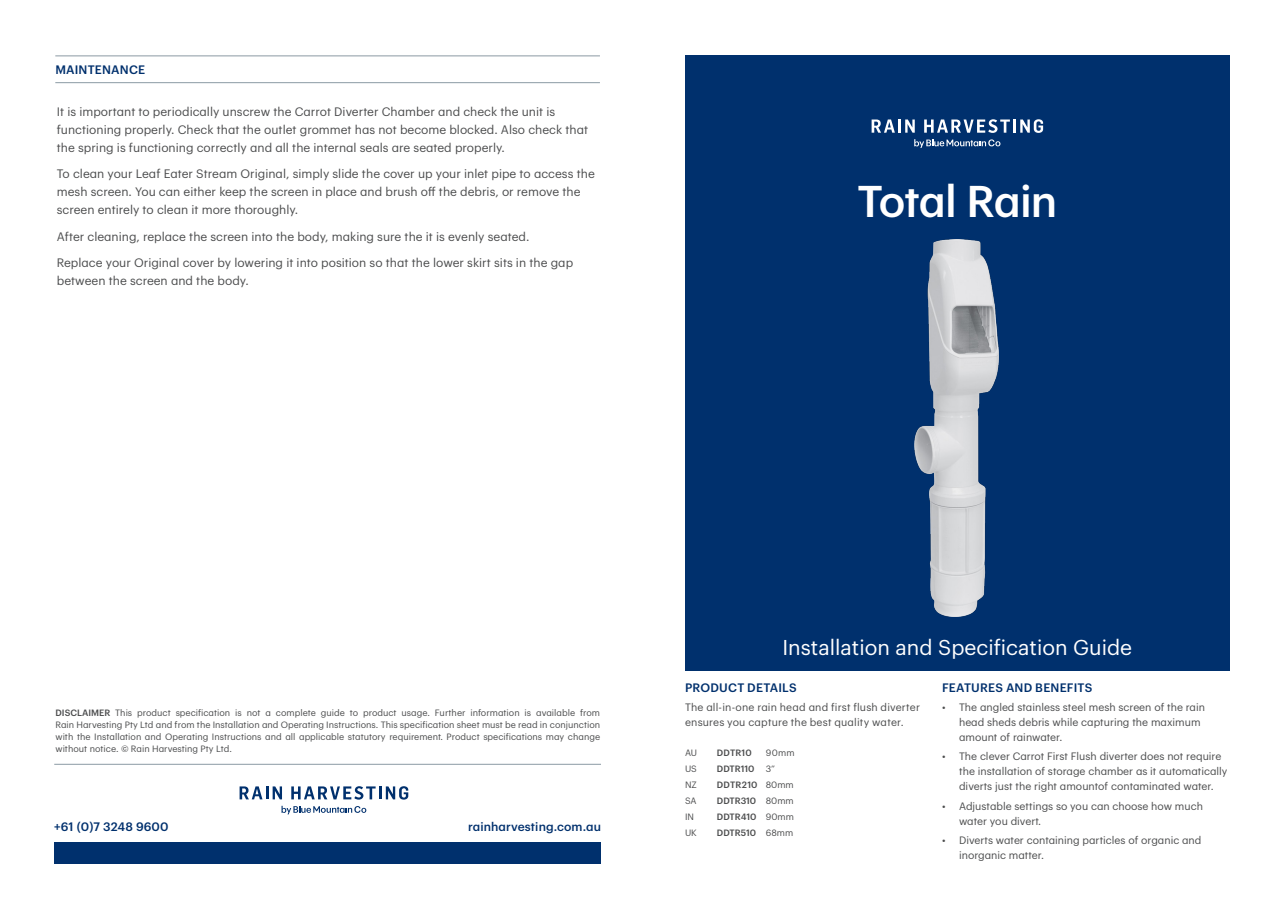
<style>
.page{position:relative;width:1285px;height:919px;background:#fff}
.page>*{position:absolute;margin:0;border:0;box-sizing:border-box;transform-origin:0 0}
.t1{font:500 43.5px "Graphik";letter-spacing:-.025em;color:#fff}
.t2{font:21px "Graphik";color:#fff}
.t3{font:12px/18px "Graphik";color:#4b4c4d}
.t4{font:500 12px "Graphik";letter-spacing:.01em;color:#00306d}
.t5{font:10.5px/15px "Graphik";color:#4b4c4d}
.t6{font:9px/12px "Graphik";color:#4b4c4d;text-align:justify}
.t7{font:500 9px "Graphik";color:#4b4c4d}
.t8{font:500 9px "Graphik";letter-spacing:.025em;color:#4b4c4d}
.s1{font-weight:500}
.s2{font-weight:400}
</style>
<div class="page">
<div style="left:685px;top:55px;width:544px;height:615px;background:#00306d"></div>
<img style="left:914px;top:240px;width:84px;height:376px">
<svg style="left:914px;top:139px;width:86px;height:9px"></svg>
<svg style="left:871px;top:119px;width:43px;height:14px"></svg>
<svg style="left:924px;top:119px;width:118px;height:14px"></svg>
<div style="left:54px;top:842px;width:547px;height:21px;background:#00306d"></div>
<svg style="left:281px;top:805px;width:85px;height:9px"></svg>
<svg style="left:239px;top:786px;width:43px;height:13px"></svg>
<svg style="left:291px;top:786px;width:117px;height:13px"></svg>
<hr style="left:54px;top:763px;width:547px;height:1px;background:#98a5ae">
<hr style="left:55px;top:55px;width:545px;height:1px;background:#98a5ae">
<hr style="left:55px;top:82px;width:545px;height:1px;background:#98a5ae">
<p class="t4" style="left:55px;top:61px;width:91px">MAINTENANCE</p>
<p class="t3" style="left:57px;top:101px;width:533px">It is important to periodically unscrew the Carrot Diverter Chamber and check the unit is functioning properly. Check that the outlet grommet has not become blocked. Also check that the spring is functioning correctly and all the internal seals are seated properly.</p>
<p class="t3" style="left:57px;top:164px;width:539px">To clean your Leaf Eater Stream Original, simply slide the cover up your inlet pipe to access the mesh screen. You can either keep the screen in place and brush off the debris, or remove the screen entirely to clean it more thoroughly.</p>
<p class="t3" style="left:57px;top:226px;width:474px">After cleaning, replace the screen into the body, making sure the it is evenly seated.</p>
<p class="t3" style="left:57px;top:253px;width:518px">Replace your Original cover by lowering it into position so that the lower skirt sits in the gap between the screen and the body.</p>
<h1 class="t1" style="left:857px;top:168px;width:201px">Total Rain</h1>
<p class="t6" style="left:55px;top:705px;width:546px"><span class="s1">DISCLAIMER</span> This product specification is not a complete guide to product usage. Further information is available from Rain Harvesting Pty Ltd and from the Installation and Operating Instructions. This specification sheet must be read in conjunction with the Installation and Operating Instructions and all applicable statutory requirement. Product specifications may change without notice. © Rain Harvesting Pty Ltd.</p>
<p class="t4" style="left:54px;top:817px;width:116px">+61 (0)7 3248 9600</p>
<p class="t4" style="left:468px;top:817px;width:134px">rainharvesting.com.au</p>
<h2 class="t2" style="left:782px;top:631px;width:351px">Installation and Specification Guide</h2>
<p class="t4" style="left:685px;top:678px;width:113px">PRODUCT DETAILS</p>
<p class="t5" style="left:685px;top:698px;width:236px">The all-in-one rain head and first flush diverter ensures you capture the best quality water.</p>
<p class="t6" style="left:685px;top:746px;width:14px">AU</p>
<p class="t7" style="left:716px;top:746px;width:36px">DDTR10</p>
<p class="t6" style="left:765px;top:746px;width:30px">90mm</p>
<p class="t6" style="left:685px;top:762px;width:13px">US</p>
<p class="t7" style="left:716px;top:762px;width:39px">DDTR110</p>
<p class="t6" style="left:765px;top:762px;width:11px">3”</p>
<p class="t6" style="left:685px;top:778px;width:13px">NZ</p>
<p class="t8" style="left:716px;top:778px;width:78px">DDTR210 <span class="s2">80mm</span></p>
<p class="t6" style="left:685px;top:794px;width:13px">SA</p>
<p class="t7" style="left:716px;top:793px;width:78px">DDTR310 <span class="s2">80mm</span></p>
<p class="t6" style="left:685px;top:809px;width:11px">IN</p>
<p class="t7" style="left:716px;top:809px;width:78px">DDTR410 <span class="s2">90mm</span></p>
<p class="t6" style="left:685px;top:825px;width:13px">UK</p>
<p class="t7" style="left:716px;top:825px;width:78px">DDTR510 <span class="s2">68mm</span></p>
<p class="t4" style="left:941px;top:678px;width:152px">FEATURES AND BENEFITS</p>
<p class="t5" style="left:958px;top:698px;width:247px;text-indent:-17px">• The angled stainless steel mesh screen of the rain head sheds debris while capturing the maximum amount of rainwater.</p>
<p class="t5" style="left:958px;top:748px;width:270px;text-indent:-17px">• The clever Carrot First Flush diverter does not require the installation of storage chamber as it automatically diverts just the right amountof contaminated water.</p>
<p class="t5" style="left:958px;top:797px;width:245px;text-indent:-17px">• Adjustable settings so you can choose how much water you divert.</p>
<p class="t5" style="left:958px;top:831px;width:244px;text-indent:-17px">• Diverts water containing particles of organic and inorganic matter.</p>
</div>
